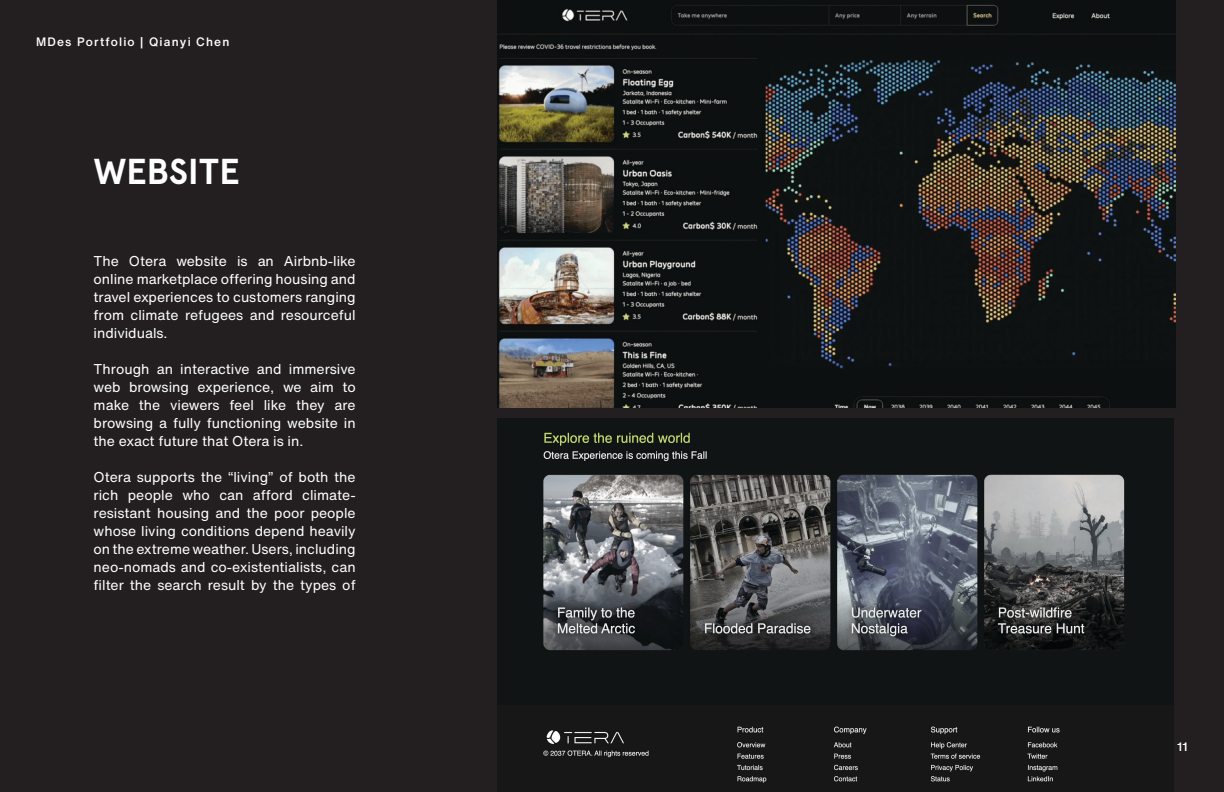
<style>
.page{position:relative;width:1224px;height:792px;background:#231f20}
.page>*{position:absolute;margin:0;border:0;box-sizing:border-box;transform-origin:0 0}
.t1{font:700 36px "Apercu";letter-spacing:-.005em;color:#fff}
.Paragraph_Style_1{font:14px/18px "Helvetica Now Text";color:#fff;text-align:justify}
.t2{font:500 12px "Helvetica Now Text";letter-spacing:.1em;color:#fff}
</style>
<div class="page">
<img style="left:498px;top:0;width:677px;height:408px">
<img style="left:497px;top:419px;width:677px;height:373px">
<p class="t2" style="left:36px;top:33px;width:195px">MDes Portfolio | Qianyi Chen</p>
<p class="t1" style="left:94px;top:150px;width:148px">WEBSITE</p>
<p class="Paragraph_Style_1" style="left:94px;top:251px;width:264px">The Otera website is an Airbnb-like online marketplace offering housing and travel experiences to customers ranging from climate refugees and resourceful individuals.</p>
<p class="Paragraph_Style_1" style="left:94px;top:359px;width:264px">Through an interactive and immersive web browsing experience, we aim to make the viewers feel like they are browsing a fully functioning website in the exact future that Otera is in.</p>
<p class="Paragraph_Style_1" style="left:94px;top:467px;width:264px">Otera supports the “living” of both the rich people who can afford climate&shy;resistant housing and the poor people whose living conditions depend heavily on the extreme weather. Users, including neo-nomads and co-existentialists, can filter the search result by the types of</p>
<p class="t2" style="left:1177px;top:737px;width:12px">11</p>
</div>
